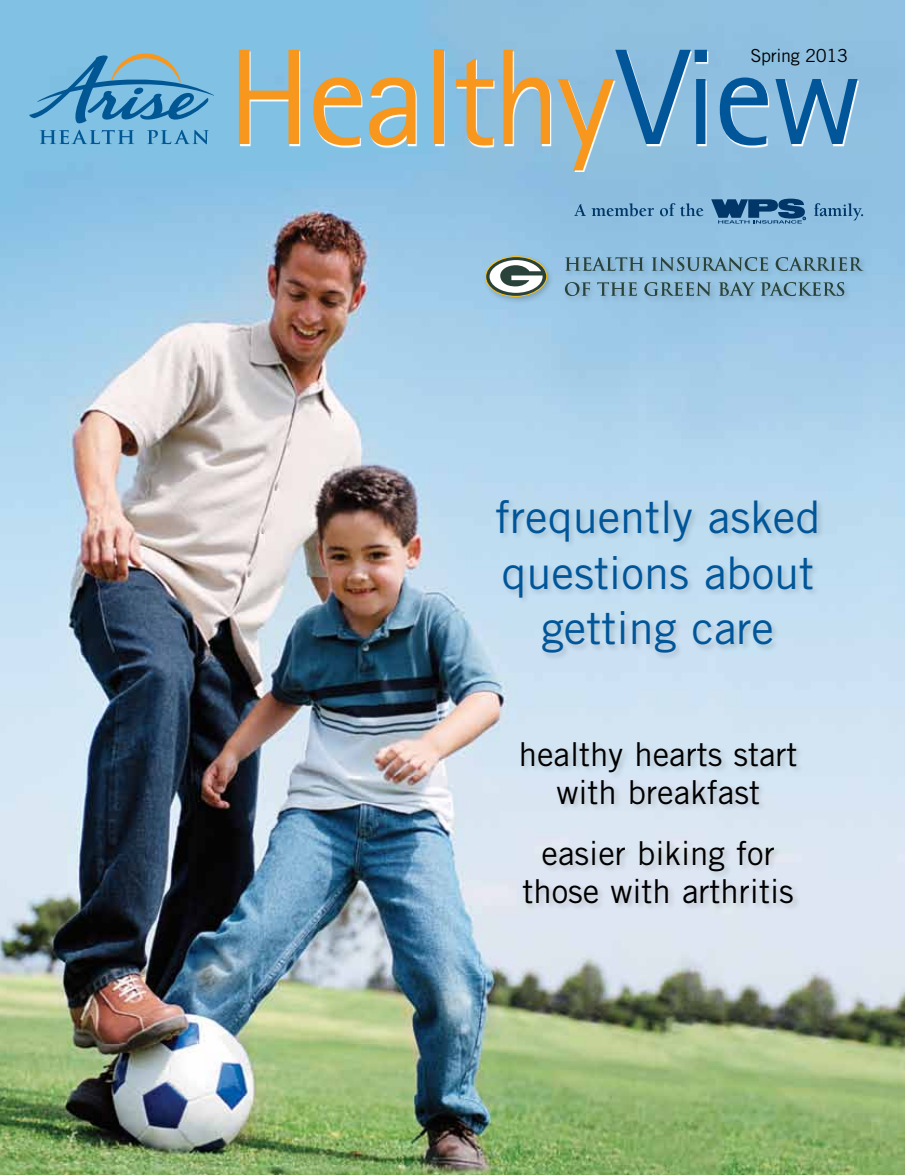
<style>
.page{position:relative;width:905px;height:1175px;background:#fff}
.page>*{position:absolute;margin:0;border:0;box-sizing:border-box;transform-origin:0 0}
.t1{font:136.5px "Rotis Sans Serif OTF";letter-spacing:-.03em;color:#f8971d}
.t2{font:45px/55.5px "Trade Gothic LT Std";color:#005699;text-align:center}
.t3{font:33px/37.5px "Trade Gothic LT Std";color:#000;text-align:center}
.t4{font:18px "Trade Gothic LT Std";letter-spacing:-.02em;color:#000}
.s1{color:#005699}
</style>
<div class="page">
<img style="left:0;top:0;width:904px;height:1174px">
<div style="left:494px;top:498px;width:330px;height:163px;background:#000;opacity:.15"></div>
<div style="left:519px;top:740px;width:285px;height:171px;background:#000;opacity:.15"></div>
<svg style="left:240px;top:51px;width:619px;height:121px;fill:#8ec1e4"></svg>
<svg style="left:40px;top:130px;width:169px;height:14px"></svg>
<svg style="left:29px;top:53px;width:185px;height:71px"></svg>
<div style="left:483px;top:254px;width:387px;height:51px;background:#95c4e4"></div>
<svg style="left:485px;top:256px;width:62px;height:41px"></svg>
<svg style="left:565px;top:257px;width:79px;height:14px"></svg>
<svg style="left:651px;top:257px;width:117px;height:14px"></svg>
<svg style="left:775px;top:257px;width:88px;height:14px"></svg>
<svg style="left:565px;top:282px;width:25px;height:14px"></svg>
<svg style="left:597px;top:282px;width:40px;height:14px"></svg>
<svg style="left:644px;top:282px;width:67px;height:14px"></svg>
<svg style="left:718px;top:282px;width:126px;height:14px"></svg>
<svg style="left:711px;top:199px;width:95px;height:25px"></svg>
<svg style="left:574px;top:203px;width:80px;height:13px"></svg>
<svg style="left:660px;top:203px;width:43px;height:13px"></svg>
<svg style="left:814px;top:203px;width:49px;height:17px"></svg>
<p class="t4" style="left:750px;top:45px;width:99px">Spring 2013</p>
<h1 class="t1" style="left:227px;top:17px;width:637px">Healthy<span class="s1">View</span></h1>
<h2 class="t2" style="left:495px;top:489px;width:327px">frequently asked questions about getting care</h2>
<p class="t3" style="left:518px;top:735px;width:280px">healthy hearts start with breakfast</p>
<p class="t3" style="left:522px;top:834px;width:273px">easier biking for those with arthritis</p>
</div>
